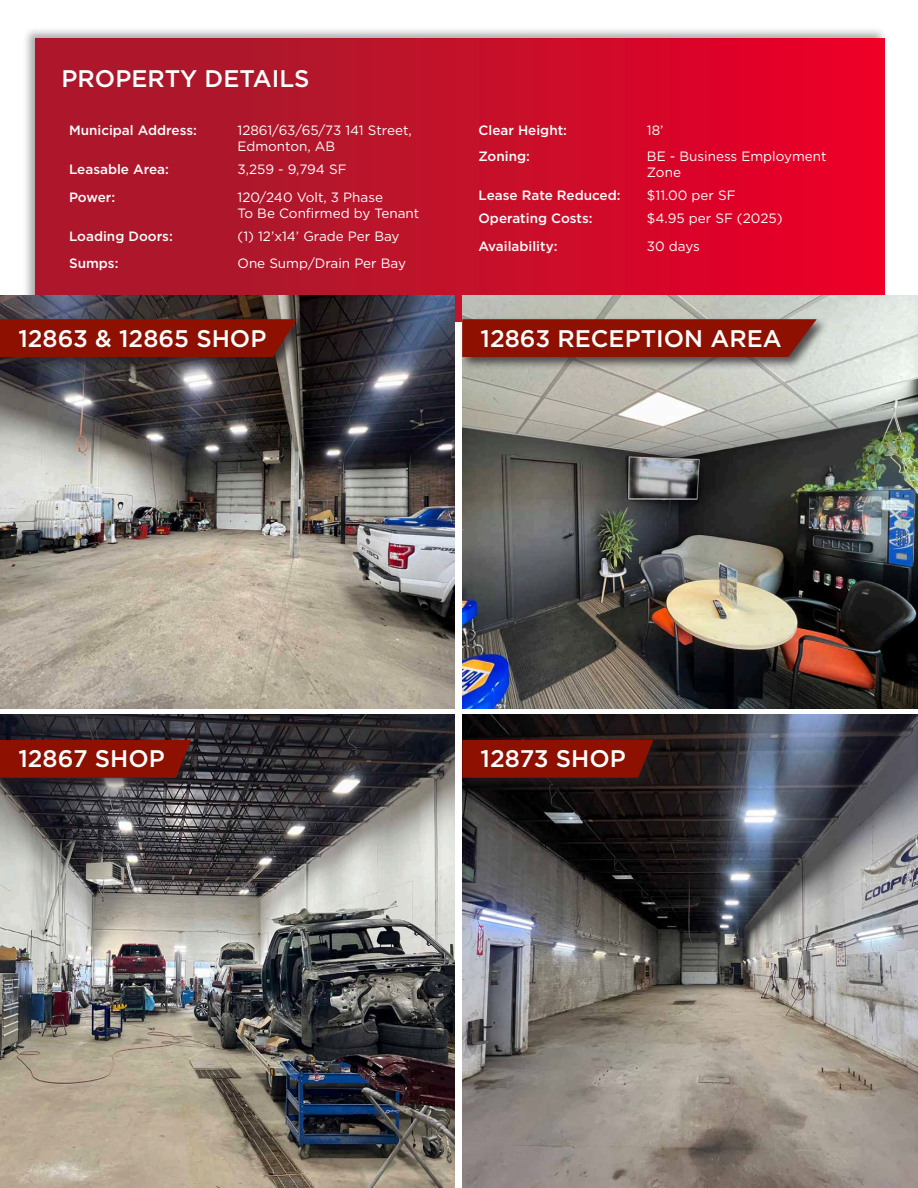
<style>
.page{position:relative;width:918px;height:1188px;background:#fff}
.page>*{position:absolute;margin:0;border:0;box-sizing:border-box;transform-origin:0 0}
.t1{font:500 24px "Gotham";color:#fff}
.t2{font:13.5px/16.2px "Gotham";color:#fff}
.Body_Text{font:500 13.5px "Gotham";color:#fff}
</style>
<div class="page">
<div style="left:22px;top:26px;width:866px;height:300px;background:#231f20;opacity:.4"></div>
<div style="left:36px;top:39px;width:849px;height:283px;background:linear-gradient(to right,#a21d2c,#ea0028)"></div>
<img style="left:0;top:295px;width:455px;height:414px">
<img style="left:462px;top:295px;width:456px;height:414px">
<img style="left:0;top:715px;width:455px;height:473px">
<img style="left:462px;top:715px;width:456px;height:473px">
<div style="left:0;top:737px;width:203px;height:54px;background:#231f20;opacity:.75"></div>
<div style="left:0;top:740px;width:191px;height:38px;background:#8e1000"></div>
<div style="left:0;top:316px;width:309px;height:54px;background:#231f20;opacity:.75"></div>
<div style="left:0;top:319px;width:297px;height:38px;background:#8e1000"></div>
<div style="left:459px;top:737px;width:207px;height:54px;background:#231f20;opacity:.75"></div>
<div style="left:462px;top:740px;width:191px;height:38px;background:#8e1000"></div>
<div style="left:459px;top:316px;width:370px;height:54px;background:#231f20;opacity:.75"></div>
<svg style="left:462px;top:319px;width:355px;height:38px;background:#8e1606"></svg>
<p class="t1" style="left:62px;top:63px;width:250px">PROPERTY DETAILS</p>
<p class="Body_Text" style="left:69px;top:122px;width:129px">Municipal Address:</p>
<p class="t2" style="left:238px;top:122px;width:176px">12861/63/65/73 141 Street,<br>Edmonton, AB</p>
<p class="Body_Text" style="left:69px;top:161px;width:101px">Leasable Area:</p>
<p class="t2" style="left:238px;top:161px;width:111px">3,259 - 9,794 SF</p>
<p class="Body_Text" style="left:69px;top:188px;width:48px">Power:</p>
<p class="t2" style="left:238px;top:189px;width:147px">120/240 Volt, 3 Phase</p>
<p class="t2" style="left:238px;top:205px;width:183px">To Be Confirmed by Tenant</p>
<p class="Body_Text" style="left:69px;top:227px;width:105px">Loading Doors:</p>
<p class="t2" style="left:238px;top:228px;width:164px">(1) 12’x14’ Grade Per Bay</p>
<p class="Body_Text" style="left:69px;top:254px;width:51px">Sumps:</p>
<p class="t2" style="left:238px;top:255px;width:170px">One Sump/Drain Per Bay</p>
<p class="t1" style="left:18px;top:322px;width:250px">12863 &amp; 12865 SHOP</p>
<p class="Body_Text" style="left:478px;top:122px;width:90px">Clear Height:</p>
<p class="t2" style="left:647px;top:122px;width:18px">18’</p>
<p class="Body_Text" style="left:478px;top:147px;width:53px">Zoning:</p>
<p class="t2" style="left:647px;top:148px;width:181px">BE - Business Employment<br>Zone</p>
<p class="Body_Text" style="left:478px;top:186px;width:144px">Lease Rate Reduced:</p>
<p class="t2" style="left:647px;top:187px;width:90px">$11.00 per SF</p>
<p class="Body_Text" style="left:478px;top:210px;width:116px">Operating Costs:</p>
<p class="t2" style="left:647px;top:210px;width:137px">$4.95 per SF (2025)</p>
<p class="Body_Text" style="left:478px;top:238px;width:81px">Availability:</p>
<p class="t2" style="left:647px;top:238px;width:54px">30 days</p>
<p class="t1" style="left:481px;top:322px;width:303px">12863 RECEPTION AREA</p>
<p class="t1" style="left:18px;top:743px;width:148px">12867 SHOP</p>
<p class="t1" style="left:481px;top:743px;width:147px">12873 SHOP</p>
</div>
